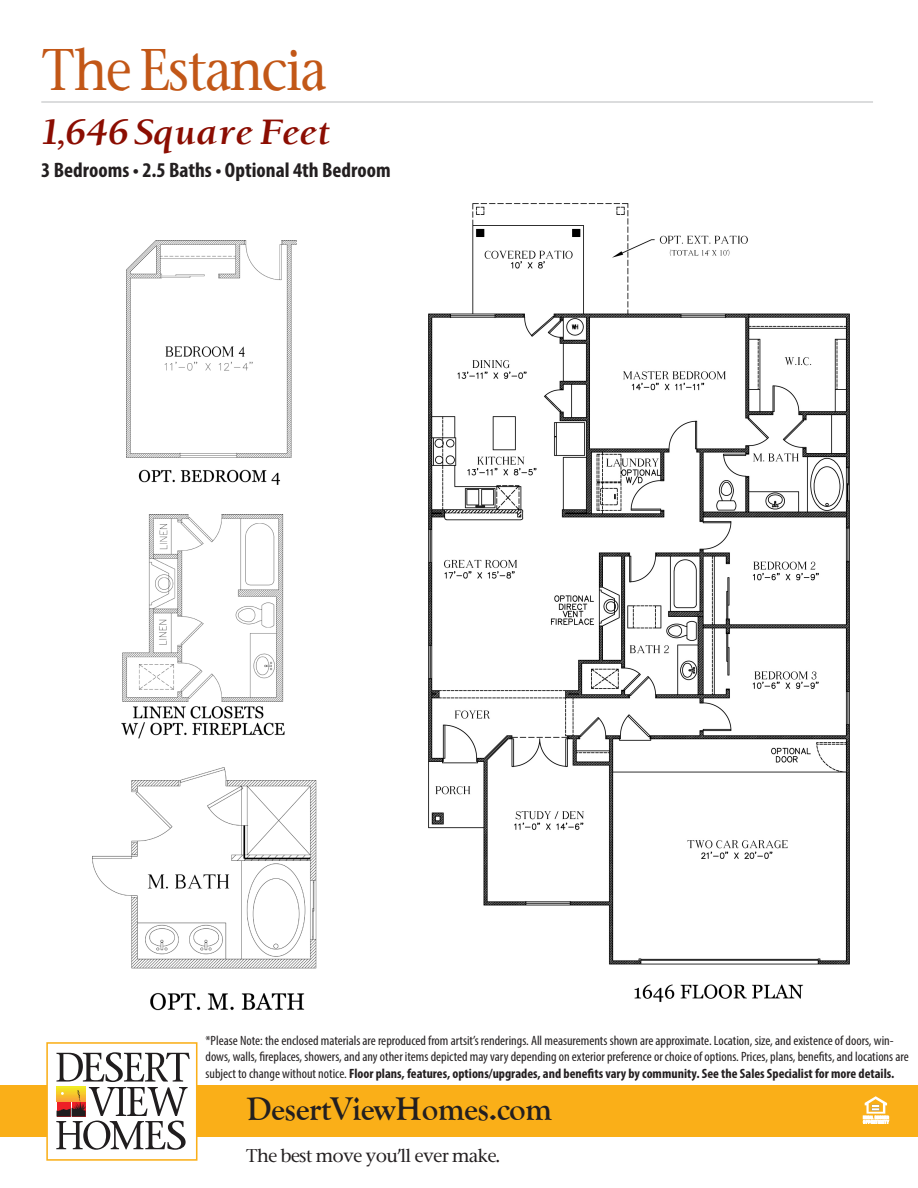
<style>
.page{position:relative;width:918px;height:1188px;background:#fff}
.page>*{position:absolute;margin:0;border:0;box-sizing:border-box;transform-origin:0 0}
.t1{font:500 55.8px "Stone Serif";letter-spacing:-.025em;color:#c25717;scale:.89 1}
.t2{font:700 33.9px "Goudy";letter-spacing:-.02em;color:#231f20}
.t3{font:italic 700 33.9px "Berkeley Oldstyle";letter-spacing:-.025em;color:#8b0d02;scale:1.06 1}
.t4{font:700 condensed 21px "Myriad Pro";color:#231f20}
.t5{font:500 17.55px "Stone Serif";letter-spacing:-.025em;color:#231f20}
.t6{font:condensed 13.5px/16.2px "Myriad Pro";color:#231f20}
.s1{font-weight:700}
</style>
<div class="page">
<div style="left:0;top:1086px;width:918px;height:51px;background:#faaf18"></div>
<div style="left:47px;top:1043px;width:150px;height:117px;background:#fff"></div>
<svg style="left:56px;top:1052px;width:134px;height:98px"></svg>
<div style="left:46px;top:1042px;width:151px;height:119px;border:2px solid #faaf18"></div>
<hr style="left:41px;top:101px;width:832px;height:2px;background:#d0d1d3">
<svg style="left:863px;top:1096px;width:26px;height:28px"></svg>
<img style="left:428px;top:203px;width:421px;height:799px">
<img style="left:126px;top:240px;width:170px;height:245px">
<img style="left:121px;top:514px;width:164px;height:225px">
<img style="left:92px;top:768px;width:225px;height:243px">
<p class="t1" style="left:41px;top:33px;width:322px">The Estancia</p>
<p class="t3" style="left:41px;top:112px;width:275px">1,646 Square Feet</p>
<p class="t4" style="left:41px;top:157px;width:351px">3 Bedrooms • 2.5 Baths • Optional 4th Bedroom</p>
<p class="t6" style="left:206px;top:1032px;width:705px">*Please Note: the enclosed materials are reproduced from artsit’s renderings. All measurements shown are approximate. Location, size, and existence of doors, win&shy;dows, walls, fireplaces, showers, and any other items depicted may vary depending on exterior preference or choice of options. Prices, plans, benefits, and locations are subject to change without notice. <span class="s1">Floor plans, features, options/upgrades, and benefits vary by community. See the Sales Specialist for more details.</span></p>
<p class="t2" style="left:246px;top:1090px;width:308px">DesertViewHomes.com</p>
<p class="t5" style="left:246px;top:1144px;width:255px">The best move you’ll ever make.</p>
</div>
